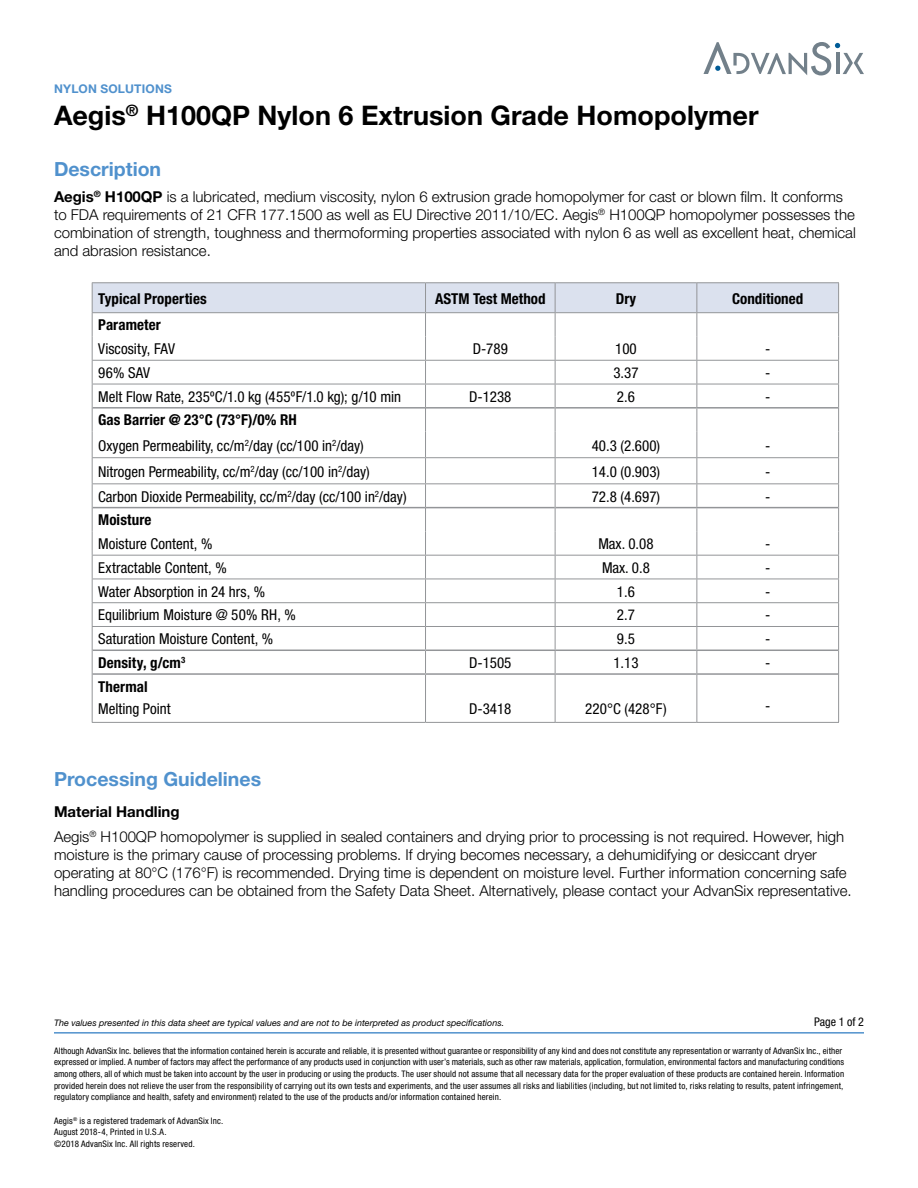
<style>
.page{position:relative;width:918px;height:1188px;background:#fff}
.page>*{position:absolute;margin:0;border:0;box-sizing:border-box;transform-origin:0 0}
.t1{font:700 27px "Helvetica Neue LT";color:#000}
.t2{font:700 19.5px "Helvetica Neue LT";color:#5091cd}
.t3{font:300 15px/18px "Helvetica Neue LT";color:#000}
.t4{font:condensed 15px/25px "Helvetica Neue LT";color:#000}
.t5{font:700 condensed 15px "Helvetica Neue LT";letter-spacing:.005em;color:#000}
.t6{font:700 12px "Helvetica Neue LT";letter-spacing:.02em;color:#5091cd}
.t7{font:condensed 12px "Helvetica Neue LT";color:#000}
.t8{font:condensed 9px/11.7px "Helvetica Neue LT";letter-spacing:.015em;color:#000}
.t9{font:italic 9px "Helvetica Neue LT";color:#000}
.s1{font-weight:700}
</style>
<div class="page">
<svg style="left:703px;top:42px;width:161px;height:33px"></svg>
<hr style="left:54px;top:1032px;width:810px;height:2px;background:#5091cd">
<hr style="left:92px;top:282px;width:334px;height:1px;background:#939598">
<hr style="left:426px;top:282px;width:129px;height:1px;background:#939598">
<hr style="left:555px;top:282px;width:142px;height:1px;background:#939598">
<hr style="left:697px;top:282px;width:142px;height:1px;background:#939598">
<hr style="left:92px;top:674px;width:1px;height:48px;background:#939598">
<hr style="left:425px;top:675px;width:1px;height:47px;background:#939598">
<hr style="left:555px;top:675px;width:1px;height:47px;background:#939598">
<hr style="left:696px;top:675px;width:1px;height:47px;background:#939598">
<hr style="left:838px;top:674px;width:1px;height:48px;background:#939598">
<svg style="left:92px;top:283px;width:747px;height:391px"></svg>
<hr style="left:92px;top:384px;width:334px;height:1px;background:#939598">
<hr style="left:426px;top:384px;width:129px;height:1px;background:#939598">
<hr style="left:555px;top:384px;width:142px;height:1px;background:#939598">
<hr style="left:697px;top:384px;width:142px;height:1px;background:#939598">
<hr style="left:93px;top:673px;width:333px;height:2px;background:#939598">
<hr style="left:426px;top:673px;width:129px;height:2px;background:#939598">
<hr style="left:555px;top:673px;width:142px;height:2px;background:#939598">
<hr style="left:697px;top:673px;width:141px;height:2px;background:#939598">
<hr style="left:92px;top:555px;width:334px;height:1px;background:#939598">
<hr style="left:426px;top:555px;width:129px;height:1px;background:#939598">
<hr style="left:555px;top:555px;width:142px;height:1px;background:#939598">
<hr style="left:697px;top:555px;width:142px;height:1px;background:#939598">
<hr style="left:92px;top:579px;width:334px;height:1px;background:#939598">
<hr style="left:426px;top:579px;width:129px;height:1px;background:#939598">
<hr style="left:555px;top:579px;width:142px;height:1px;background:#939598">
<hr style="left:697px;top:579px;width:142px;height:1px;background:#939598">
<hr style="left:92px;top:602px;width:334px;height:1px;background:#939598">
<hr style="left:426px;top:602px;width:129px;height:1px;background:#939598">
<hr style="left:555px;top:602px;width:142px;height:1px;background:#939598">
<hr style="left:697px;top:602px;width:142px;height:1px;background:#939598">
<hr style="left:92px;top:626px;width:334px;height:1px;background:#939598">
<hr style="left:426px;top:626px;width:129px;height:1px;background:#939598">
<hr style="left:555px;top:626px;width:142px;height:1px;background:#939598">
<hr style="left:697px;top:626px;width:142px;height:1px;background:#939598">
<hr style="left:92px;top:722px;width:334px;height:1px;background:#939598">
<hr style="left:555px;top:722px;width:142px;height:1px;background:#939598">
<hr style="left:697px;top:722px;width:142px;height:1px;background:#939598">
<hr style="left:426px;top:722px;width:129px;height:1px;background:#939598">
<hr style="left:93px;top:650px;width:333px;height:1px;background:#939598">
<hr style="left:426px;top:650px;width:129px;height:1px;background:#939598">
<hr style="left:555px;top:650px;width:142px;height:1px;background:#939598">
<hr style="left:697px;top:650px;width:141px;height:1px;background:#939598">
<h3 class="t6" style="left:54px;top:82px;width:119px">NYLON SOLUTIONS</h3>
<h1 class="t1" style="left:54px;top:98px;width:706px">Aegis<sup>®</sup> H100QP Nylon 6 Extrusion Grade Homopolymer</h1>
<h2 class="t2" style="left:54px;top:157px;width:109px">Description</h2>
<p class="t3" style="left:54px;top:187px;width:803px"><span class="s1">Aegis</span><sup>®</sup> <span class="s1">H100QP</span> is a lubricated, medium viscosity, nylon 6 extrusion grade homopolymer for cast or blown film. It conforms to FDA requirements of 21 CFR 177.1500 as well as EU Directive 2011/10/EC. Aegis<sup>®</sup> H100QP homopolymer possesses the combination of strength, toughness and thermoforming properties associated with nylon 6 as well as excellent heat, chemical and abrasion resistance.</p>
<h3 class="t5" style="left:98px;top:289px;width:110px">Typical Properties</h3>
<h3 class="t5" style="left:435px;top:289px;width:112px">ASTM Test Method</h3>
<h3 class="t5" style="left:616px;top:289px;width:22px">Dry</h3>
<h3 class="t5" style="left:732px;top:289px;width:73px">Conditioned</h3>
<h3 class="t5" style="left:98px;top:316px;width:64px">Parameter</h3>
<h3 class="t4" style="left:98px;top:336px;width:78px">Viscosity, FAV</h3>
<h3 class="t4" style="left:473px;top:336px;width:37px">D-789</h3>
<h3 class="t4" style="left:615px;top:336px;width:23px">100</h3>
<h3 class="t4" style="left:765px;top:336px;width:7px">-</h3>
<h3 class="t4" style="left:98px;top:360px;width:54px">96% SAV</h3>
<h3 class="t4" style="left:613px;top:360px;width:27px">3.37</h3>
<h3 class="t4" style="left:765px;top:360px;width:7px">-</h3>
<h3 class="t4" style="left:98px;top:384px;width:304px">Melt Flow Rate, 235ºC/1.0 kg (455ºF/1.0 kg); g/10 min</h3>
<h3 class="t4" style="left:469px;top:384px;width:44px">D-1238</h3>
<h3 class="t4" style="left:617px;top:384px;width:20px">2.6</h3>
<h3 class="t4" style="left:765px;top:384px;width:7px">-</h3>
<h3 class="t4" style="left:98px;top:408px;width:267px"><span class="s1">Gas Barrier @ 23°C (73°F)/0% RH<br></span>Oxygen Permeability, cc/m<sup>2</sup>/day (cc/100 in<sup>2</sup>/day)</h3>
<h3 class="t4" style="left:592px;top:433px;width:70px">40.3 (2.600)</h3>
<h3 class="t4" style="left:765px;top:433px;width:7px">-</h3>
<h3 class="t4" style="left:98px;top:459px;width:273px">Nitrogen Permeability, cc/m<sup>2</sup>/day (cc/100 in<sup>2</sup>/day)</h3>
<h3 class="t4" style="left:592px;top:459px;width:70px">14.0 (0.903)</h3>
<h3 class="t4" style="left:765px;top:459px;width:7px">-</h3>
<h3 class="t4" style="left:98px;top:484px;width:310px">Carbon Dioxide Permeability, cc/m<sup>2</sup>/day (cc/100 in<sup>2</sup>/day)</h3>
<h3 class="t4" style="left:592px;top:484px;width:70px">72.8 (4.697)</h3>
<h3 class="t4" style="left:765px;top:484px;width:7px">-</h3>
<h3 class="t5" style="left:98px;top:511px;width:55px">Moisture</h3>
<h3 class="t4" style="left:98px;top:531px;width:116px">Moisture Content, %</h3>
<h3 class="t4" style="left:598px;top:531px;width:57px">Max. 0.08</h3>
<h3 class="t4" style="left:765px;top:531px;width:7px">-</h3>
<h3 class="t4" style="left:98px;top:555px;width:130px">Extractable Content, %</h3>
<h3 class="t4" style="left:602px;top:555px;width:49px">Max. 0.8</h3>
<h3 class="t4" style="left:765px;top:555px;width:7px">-</h3>
<h3 class="t4" style="left:98px;top:579px;width:169px">Water Absorption in 24 hrs, %</h3>
<h3 class="t4" style="left:617px;top:579px;width:19px">1.6</h3>
<h3 class="t4" style="left:765px;top:579px;width:7px">-</h3>
<h3 class="t4" style="left:98px;top:603px;width:199px">Equilibrium Moisture @ 50% RH, %</h3>
<h3 class="t4" style="left:617px;top:603px;width:19px">2.7</h3>
<h3 class="t4" style="left:765px;top:603px;width:7px">-</h3>
<h3 class="t4" style="left:98px;top:626px;width:177px">Saturation Moisture Content, %</h3>
<h3 class="t4" style="left:617px;top:626px;width:19px">9.5</h3>
<h3 class="t4" style="left:765px;top:626px;width:7px">-</h3>
<h3 class="t5" style="left:98px;top:654px;width:89px">Density, g/cm<sup>3</sup></h3>
<h3 class="t4" style="left:469px;top:650px;width:44px">D-1505</h3>
<h3 class="t4" style="left:613px;top:650px;width:27px">1.13</h3>
<h3 class="t4" style="left:765px;top:650px;width:7px">-</h3>
<h3 class="t5" style="left:98px;top:677px;width:51px">Thermal</h3>
<h3 class="t4" style="left:98px;top:696px;width:74px">Melting Point</h3>
<h3 class="t4" style="left:469px;top:696px;width:44px">D-3418</h3>
<h3 class="t4" style="left:585px;top:696px;width:83px">220°C (428°F)</h3>
<h3 class="t4" style="left:765px;top:693px;width:7px">-</h3>
<h2 class="t2" style="left:54px;top:767px;width:209px">Processing Guidelines</h2>
<h3 class="t3" style="left:54px;top:799px;width:792px;line-height:24.8px"><span class="s1">Material Handling<br></span>Aegis<sup>®</sup> H100QP homopolymer is supplied in sealed containers and drying prior to processing is not required. However, high</h3>
<p class="t3" style="left:54px;top:845px;width:799px">moisture is the primary cause of processing problems. If drying becomes necessary, a dehumidifying or desiccant dryer operating at 80°C (176°F) is recommended. Drying time is dependent on moisture level. Further information concerning safe handling procedures can be obtained from the Safety Data Sheet. Alternatively, please contact your AdvanSix representative.</p>
<p class="t9" style="left:54px;top:1017px;width:452px">The values presented in this data sheet are typical values and are not to be interpreted as product specifications.</p>
<h3 class="t7" style="left:814px;top:1015px;width:51px">Page 1 of 2</h3>
<p class="t8" style="left:54px;top:1045px;width:792px">Although AdvanSix Inc. believes that the information contained herein is accurate and reliable, it is presented without guarantee or responsibility of any kind and does not constitute any representation or warranty of AdvanSix Inc., either expressed or implied. A number of factors may affect the performance of any products used in conjunction with user’s materials, such as other raw materials, application, formulation, environmental factors and manufacturing conditions among others, all of which must be taken into account by the user in producing or using the products. The user should not assume that all necessary data for the proper evaluation of these products are contained herein. Information provided herein does not relieve the user from the responsibility of carrying out its own tests and experiments, and the user assumes all risks and liabilities (including, but not limited to, risks relating to results, patent infringement, regulatory compliance and health, safety and environment) related to the use of the products and/or information contained herein.</p>
<p class="t8" style="left:54px;top:1115px;width:171px">Aegis<sup>®</sup> is a registered trademark of AdvanSix Inc.<br>August 2018-4, Printed in U.S.A.<br>©2018 AdvanSix Inc. All rights reserved.</p>
</div>
